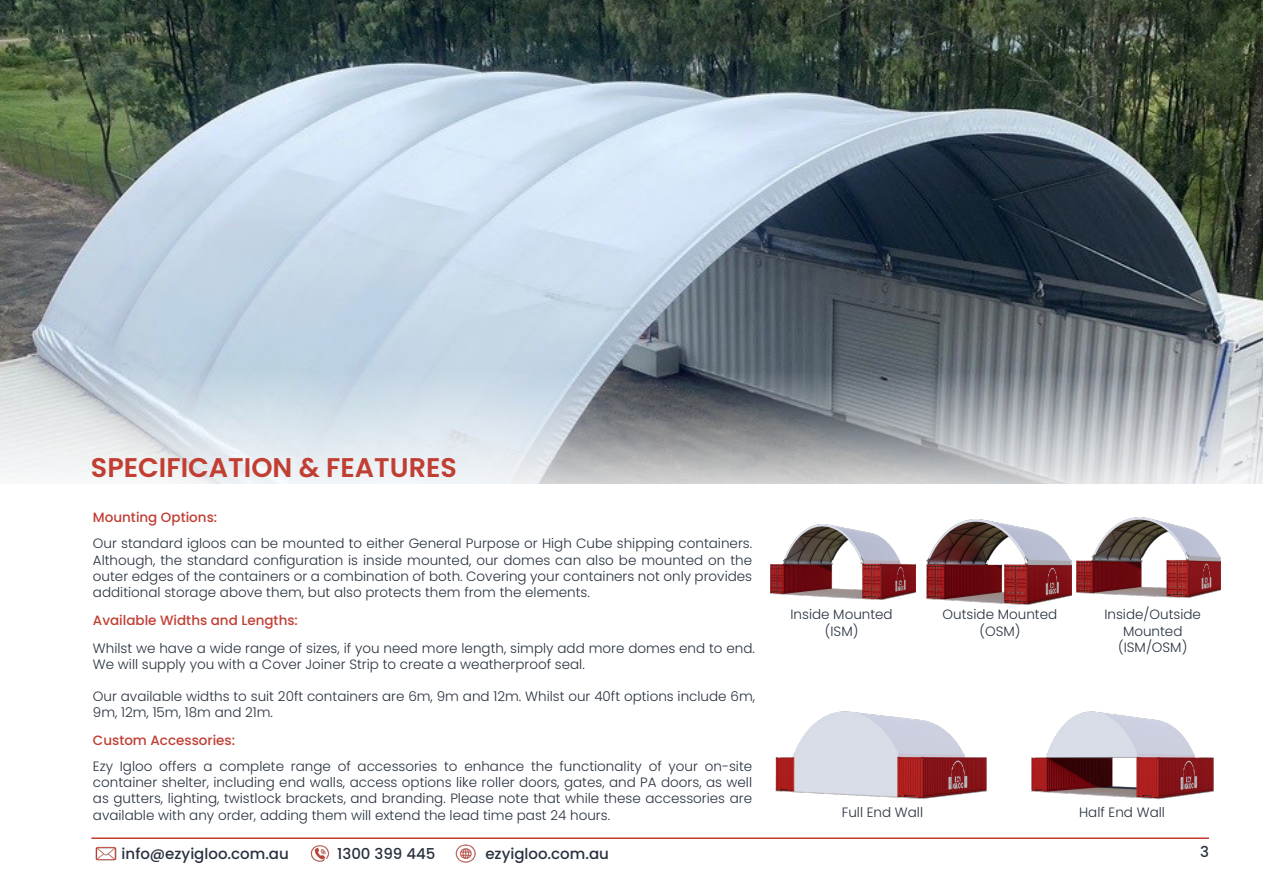
<style>
.page{position:relative;width:1263px;height:893px;background:#fff}
.page>*{position:absolute;margin:0;border:0;box-sizing:border-box;transform-origin:0 0}
.t1{font:600 27px "Poppins";color:#c13e33}
.t2{font:500 15px "Poppins";color:#28323f}
.t3{font:300 13.5px/16.2px "Poppins";color:#28323f;text-align:justify}
.t4{font:500 13.5px "Poppins";color:#c13e33}
</style>
<div class="page">
<hr style="left:91px;top:837px;width:1118px;height:2px;background:#c13e33">
<img style="left:775px;top:711px;width:438px;height:89px">
<img style="left:926px;top:520px;width:146px;height:85px">
<img style="left:770px;top:525px;width:145px;height:75px">
<img style="left:0;top:0;width:1263px;height:484px">
<img style="left:1077px;top:518px;width:144px;height:80px">
<img style="left:95px;top:846px;width:22px;height:15px">
<img style="left:310px;top:845px;width:20px;height:17px">
<img style="left:455px;top:844px;width:21px;height:19px">
<p class="t1" style="left:91px;top:452px;width:367px">SPECIFICATION &amp; FEATURES</p>
<p class="t4" style="left:93px;top:510px;width:126px">Mounting Options:</p>
<p class="t3" style="left:93px;top:536px;width:661px">Our standard igloos can be mounted to either General Purpose or High Cube shipping containers.<br>Although, the standard configuration is inside mounted, our domes can also be mounted on the outer edges of the containers or a combination of both. Covering your containers not only provides additional storage above them, but also protects them from the elements.</p>
<p class="t4" style="left:93px;top:613px;width:206px">Available Widths and Lengths:</p>
<p class="t3" style="left:93px;top:640px;width:664px">Whilst we have a wide range of sizes, if you need more length, simply add more domes end to end.<br>We will supply you with a Cover Joiner Strip to create a weatherproof seal.</p>
<p class="t3" style="left:93px;top:688px;width:664px">Our available widths to suit 20ft containers are 6m, 9m and 12m. Whilst our 40ft options include 6m,<br>9m, 12m, 15m, 18m and 21m.</p>
<p class="t4" style="left:93px;top:732px;width:144px">Custom Accessories:</p>
<p class="t3" style="left:93px;top:758px;width:661px">Ezy Igloo offers a complete range of accessories to enhance the functionality of your on-site container shelter, including end walls, access options like roller doors, gates, and PA doors, as well as gutters, lighting, twistlock brackets, and branding. Please note that while these accessories are available with any order, adding them will extend the lead time past 24 hours.</p>
<p class="t2" style="left:122px;top:845px;width:169px">info@ezyigloo.com.au</p>
<p class="t2" style="left:337px;top:845px;width:100px">1300 399 445</p>
<p class="t2" style="left:485px;top:845px;width:125px">ezyigloo.com.au</p>
<p class="t3" style="left:790px;top:607px;width:104px">Inside Mounted</p>
<p class="t3" style="left:825px;top:623px;width:35px">(ISM)</p>
<p class="t3" style="left:942px;top:607px;width:116px;text-align:center">Outside Mounted (OSM)</p>
<p class="t3" style="left:1104px;top:607px;width:98px;text-align:center">Inside/Outside<br>Mounted</p>
<p class="t3" style="left:1118px;top:639px;width:71px">(ISM/OSM)</p>
<p class="t3" style="left:842px;top:804px;width:83px">Full End Wall</p>
<p class="t3" style="left:1079px;top:804px;width:87px">Half End Wall</p>
<p class="t2" style="left:1200px;top:843px;width:10px">3</p>
</div>
